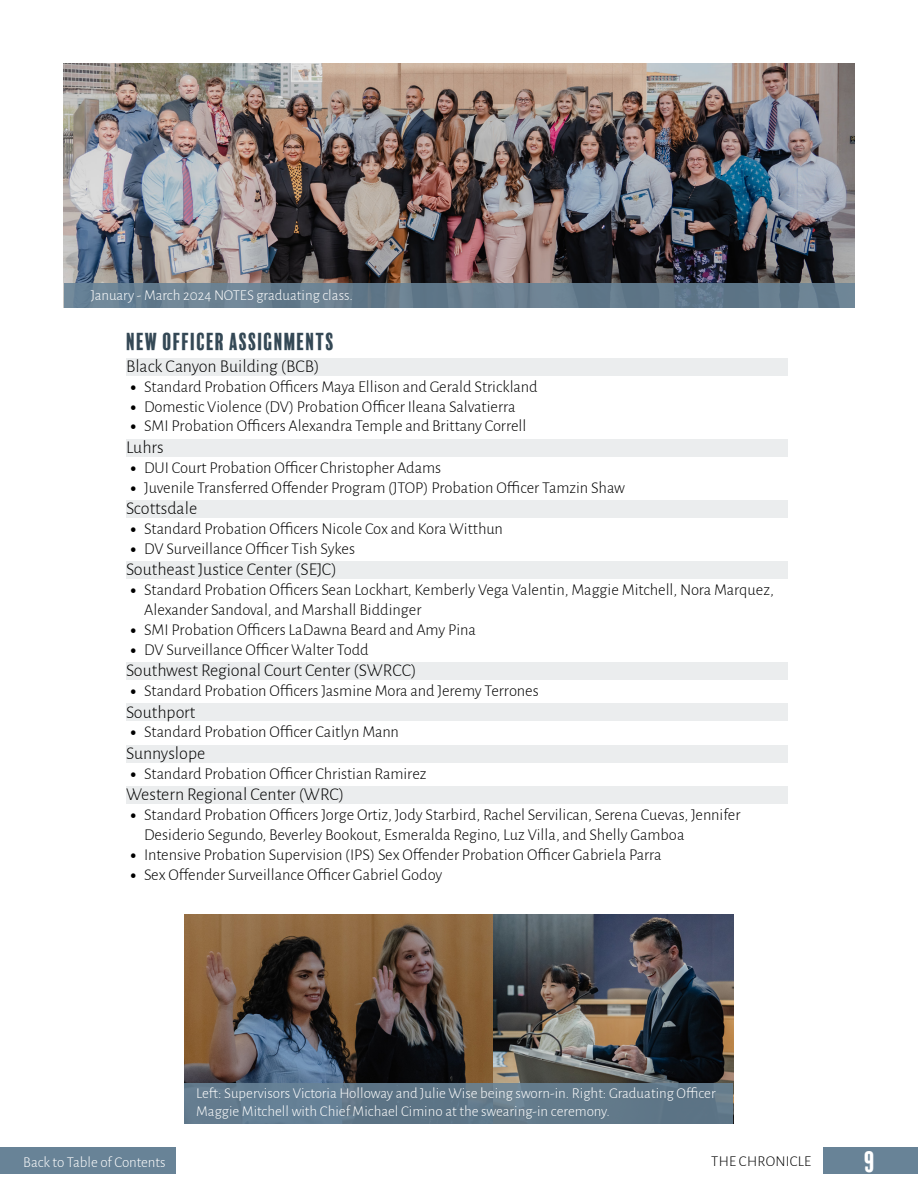
<style>
.page{position:relative;width:918px;height:1188px;background:#fff}
.page>*{position:absolute;margin:0;border:0;box-sizing:border-box;transform-origin:0 0}
.t1{font:27px "Balboa Plus Fill";color:#fff}
.t2{font:22.5px "Balboa Plus Fill";color:#344855}
.t3{font:300 18px "Alegreya Sans";color:#000}
.t4{font:300 16.5px/19.8px "Alegreya Sans";color:#000}
.t5{font:300 15px/18px "Alegreya Sans";color:#fff}
.t6{font:300 15px "Alegreya Sans";letter-spacing:.02em;color:#000}
.s1{font-family:"Source Sans Pro";font-weight:700}
</style>
<div class="page">
<div style="left:126px;top:358px;width:662px;height:18px;background:#ebedee"></div>
<div style="left:126px;top:439px;width:662px;height:18px;background:#ebedee"></div>
<div style="left:126px;top:500px;width:662px;height:18px;background:#ebedee"></div>
<div style="left:126px;top:561px;width:662px;height:18px;background:#ebedee"></div>
<div style="left:126px;top:662px;width:662px;height:18px;background:#ebedee"></div>
<div style="left:126px;top:703px;width:662px;height:18px;background:#ebedee"></div>
<div style="left:126px;top:745px;width:662px;height:18px;background:#ebedee"></div>
<div style="left:126px;top:786px;width:662px;height:18px;background:#ebedee"></div>
<img style="left:184px;top:914px;width:309px;height:169px">
<img style="left:493px;top:914px;width:240px;height:169px">
<div style="left:184px;top:1083px;width:549px;height:40px;background:#627a8b"></div>
<img style="left:64px;top:64px;width:790px;height:220px">
<div style="left:64px;top:284px;width:790px;height:24px;background:#687f90"></div>
<div style="left:0;top:1148px;width:176px;height:26px;background:#688397"></div>
<div style="left:824px;top:1148px;width:94px;height:26px;background:#688397"></div>
<p class="t5" style="left:91px;top:285px;width:264px">January - March 2024 NOTES graduating class.</p>
<h2 class="t2" style="left:126px;top:329px;width:210px">NEW OFFICER ASSIGNMENTS</h2>
<p class="t3" style="left:126px;top:354px;width:195px">Black Canyon Building (BCB)</p>
<p class="t4" style="left:131px;top:376px;width:409px"><span class="s1">•</span> Standard Probation Officers Maya Ellison and Gerald Strickland</p>
<p class="t4" style="left:131px;top:396px;width:387px"><span class="s1">•</span> Domestic Violence (DV) Probation Officer Ileana Salvatierra</p>
<p class="t4" style="left:131px;top:416px;width:397px"><span class="s1">•</span> SMI Probation Officers Alexandra Temple and Brittany Correll</p>
<p class="t3" style="left:126px;top:435px;width:39px">Luhrs</p>
<p class="t4" style="left:131px;top:457px;width:312px"><span class="s1">•</span> DUI Court Probation Officer Christopher Adams</p>
<p class="t4" style="left:131px;top:477px;width:496px"><span class="s1">•</span> Juvenile Transferred Offender Program (JTOP) Probation Officer Tamzin Shaw</p>
<p class="t3" style="left:126px;top:496px;width:73px">Scottsdale</p>
<p class="t4" style="left:131px;top:518px;width:374px"><span class="s1">•</span> Standard Probation Officers Nicole Cox and Kora Witthun</p>
<p class="t4" style="left:131px;top:538px;width:226px"><span class="s1">•</span> DV Surveillance Officer Tish Sykes</p>
<p class="t3" style="left:126px;top:558px;width:212px">Southeast Justice Center (SEJC)</p>
<p class="t4" style="left:144px;top:579px;width:631px;text-indent:-13px"><span class="s1">•</span> Standard Probation Officers Sean Lockhart, Kemberly Vega Valentin, Maggie Mitchell, Nora Marquez,<br>Alexander Sandoval, and Marshall Biddinger</p>
<p class="t4" style="left:131px;top:619px;width:347px"><span class="s1">•</span> SMI Probation Officers LaDawna Beard and Amy Pina</p>
<p class="t4" style="left:131px;top:639px;width:240px"><span class="s1">•</span> DV Surveillance Officer Walter Todd</p>
<p class="t3" style="left:126px;top:658px;width:292px">Southwest Regional Court Center (SWRCC)</p>
<p class="t4" style="left:131px;top:680px;width:410px"><span class="s1">•</span> Standard Probation Officers Jasmine Mora and Jeremy Terrones</p>
<p class="t3" style="left:126px;top:700px;width:71px">Southport</p>
<p class="t4" style="left:131px;top:722px;width:270px"><span class="s1">•</span> Standard Probation Officer Caitlyn Mann</p>
<p class="t3" style="left:126px;top:741px;width:81px">Sunnyslope</p>
<p class="t4" style="left:131px;top:763px;width:297px"><span class="s1">•</span> Standard Probation Officer Christian Ramirez</p>
<p class="t3" style="left:126px;top:783px;width:220px">Western Regional Center (WRC)</p>
<p class="t4" style="left:144px;top:804px;width:598px;text-indent:-13px"><span class="s1">•</span> Standard Probation Officers Jorge Ortiz, Jody Starbird, Rachel Servilican, Serena Cuevas, Jennifer<br>Desiderio Segundo, Beverley Bookout, Esmeralda Regino, Luz Villa, and Shelly Gamboa</p>
<p class="t4" style="left:131px;top:844px;width:533px"><span class="s1">•</span> Intensive Probation Supervision (IPS) Sex Offender Probation Officer Gabriela Parra</p>
<p class="t4" style="left:131px;top:864px;width:313px"><span class="s1">•</span> Sex Offender Surveillance Officer Gabriel Godoy</p>
<p class="t5" style="left:196px;top:1084px;width:521px">Left: Supervisors Victoria Holloway and Julie Wise being sworn-in. Right: Graduating Officer<br>Maggie Mitchell with Chief Michael Cimino at the swearing-in ceremony.</p>
<p class="t5" style="left:23px;top:1153px;width:144px">Back to Table of Contents</p>
<p class="t6" style="left:711px;top:1151px;width:102px">THE CHRONICLE</p>
<h1 class="t1" style="left:864px;top:1146px;width:13px">9</h1>
</div>
